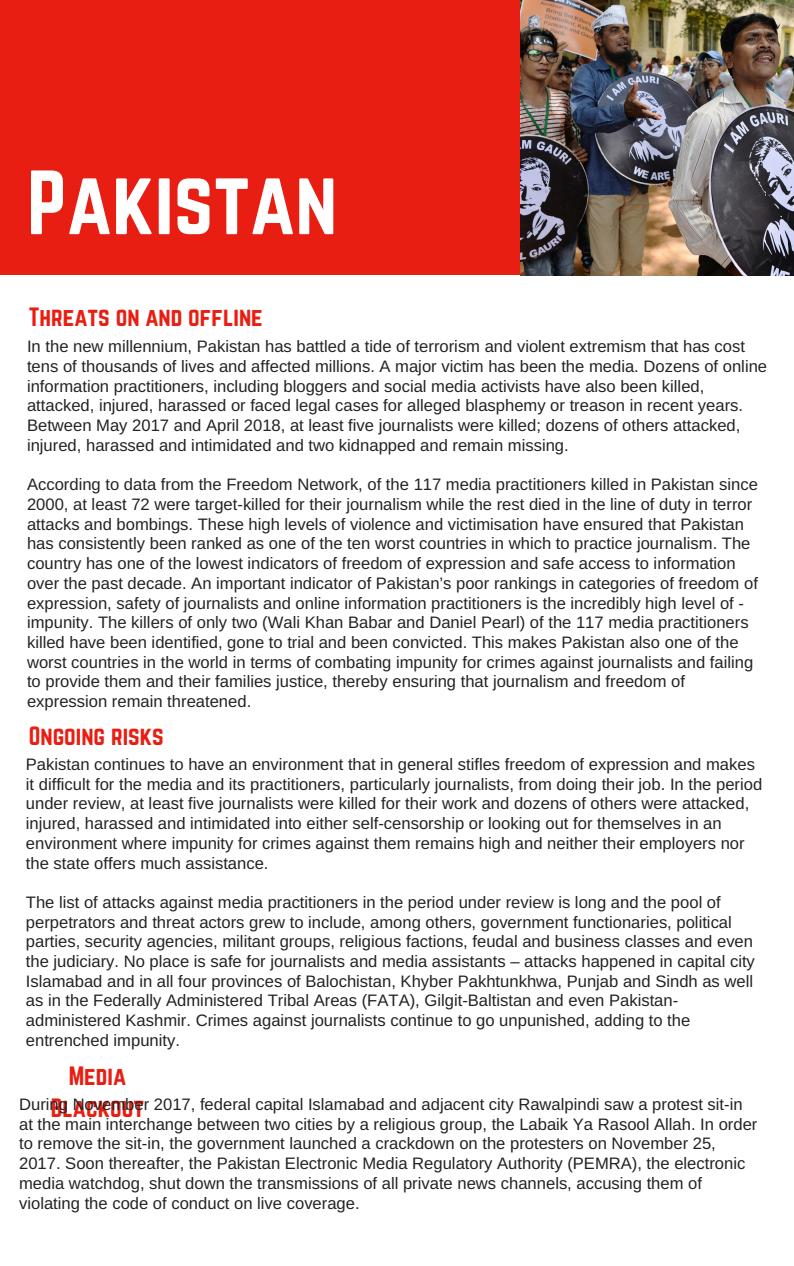
<style>
.page{position:relative;width:794px;height:1266px;background:#fff}
.page>*{position:absolute;margin:0;border:0;box-sizing:border-box;transform-origin:0 0}
.t1{font:79.65px "Norwester";color:#fff}
.t2{font:23.25px/32.1px "Norwester";color:#e91e13;text-align:center}
.t3{font:16.58px/19.7px "Arimo";color:#222}
</style>
<div class="page">
<div style="left:0;top:0;width:793px;height:275px;background:#e91e13"></div>
<img style="left:520px;top:0;width:273px;height:276px">
<h1 class="t1" style="left:27px;top:164px;width:311px">Pakistan</h1>
<h2 class="t2" style="left:29px;top:302px;width:235px">Threats on and offline</h2>
<p class="t3" style="left:27px;top:337px;width:741px">In the new millennium, Pakistan has battled a tide of terrorism and violent extremism that has cost tens of thousands of lives and affected millions. A major victim has been the media. Dozens of online information practitioners, including bloggers and social media activists have also been killed, attacked, injured, harassed or faced legal cases for alleged blasphemy or treason in recent years.<br>Between May 2017 and April 2018, at least five journalists were killed; dozens of others attacked, injured, harassed and intimidated and two kidnapped and remain missing.</p>
<p class="t3" style="left:27px;top:475px;width:732px">According to data from the Freedom Network, of the 117 media practitioners killed in Pakistan since 2000, at least 72 were target-killed for their journalism while the rest died in the line of duty in terror attacks and bombings. These high levels of violence and victimisation have ensured that Pakistan has consistently been ranked as one of the ten worst countries in which to practice journalism. The country has one of the lowest indicators of freedom of expression and safe access to information over the past decade. An important indicator of Pakistan’s poor rankings in categories of freedom of expression, safety of journalists and online information practitioners is the incredibly high level of - impunity. The killers of only two (Wali Khan Babar and Daniel Pearl) of the 117 media practitioners killed have been identified, gone to trial and been convicted. This makes Pakistan also one of the worst countries in the world in terms of combating impunity for crimes against journalists and failing to provide them and their families justice, thereby ensuring that journalism and freedom of expression remain threatened.</p>
<h2 class="t2" style="left:29px;top:720px;width:136px">Ongoing risks</h2>
<p class="t3" style="left:26px;top:754px;width:737px">Pakistan continues to have an environment that in general stifles freedom of expression and makes it difficult for the media and its practitioners, particularly journalists, from doing their job. In the period under review, at least five journalists were killed for their work and dozens of others were attacked, injured, harassed and intimidated into either self-censorship or looking out for themselves in an environment where impunity for crimes against them remains high and neither their employers nor the state offers much assistance.</p>
<p class="t3" style="left:26px;top:892px;width:730px">The list of attacks against media practitioners in the period under review is long and the pool of perpetrators and threat actors grew to include, among others, government functionaries, political parties, security agencies, militant groups, religious factions, feudal and business classes and even the judiciary. No place is safe for journalists and media assistants – attacks happened in capital city Islamabad and in all four provinces of Balochistan, Khyber Pakhtunkhwa, Punjab and Sindh as well as in the Federally Administered Tribal Areas (FATA), Gilgit-Baltistan and even Pakistan&shy;administered Kashmir. Crimes against journalists continue to go unpunished, adding to the entrenched impunity.</p>
<h2 class="t2" style="left:51px;top:1060px;width:95px">Media<br>Blackout</h2>
<p class="t3" style="left:19px;top:1094px;width:739px">During November 2017, federal capital Islamabad and adjacent city Rawalpindi saw a protest sit-in at the main interchange between two cities by a religious group, the Labaik Ya Rasool Allah. In order to remove the sit-in, the government launched a crackdown on the protesters on November 25, 2017. Soon thereafter, the Pakistan Electronic Media Regulatory Authority (PEMRA), the electronic media watchdog, shut down the transmissions of all private news channels, accusing them of violating the code of conduct on live coverage.</p>
</div>
